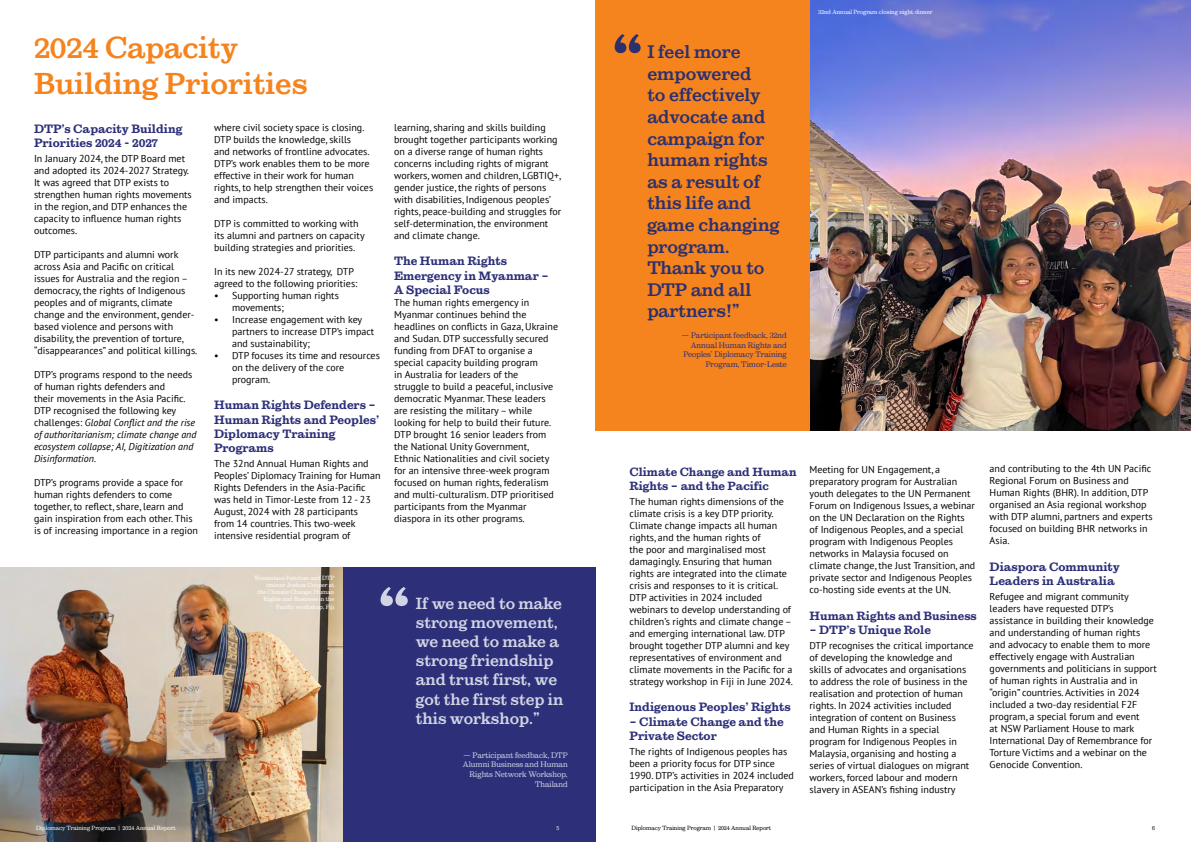
<style>
.page{position:relative;width:1191px;height:842px;background:#fff}
.page>*{position:absolute;margin:0;border:0;box-sizing:border-box;transform-origin:0 0}
.t1{font:700 30px/36px "Sutro";color:#f5841f}
.t2{font:700 18px/21.6px "Sutro";color:#2c306e}
.t3{font:700 16px/19.2px "Sutro";color:#d1d4e3}
.t4{font:800 12px/14.4px "Sutro";color:#2c2f78}
.t5{font:800 11.9px "Sutro";color:#2c2f78}
.t6{font:800 11.8px/14.4px "Sutro";color:#2c2f78}
.t7{font:10px/12px "PT Sans";color:#000}
.t8{font:300 8px/9.6px "Sutro";color:#2c2f78;text-align:right}
.t9{font:300 8px/9.6px "Sutro";color:#d1d4e3;text-align:right}
.t10{font:300 6px/7.2px "Sutro";color:#fff;text-align:right}
.t11{font:300 6px "Sutro";color:#000}
.s1{font-style:italic}
.s2{font-size:12px}
</style>
<div class="page">
<img style="left:0;top:567px;width:343px;height:275px">
<img style="left:809px;top:0;width:382px;height:431px">
<div style="left:343px;top:567px;width:252px;height:275px;background:#2d3079"></div>
<div style="left:595px;top:0;width:214px;height:431px;background:#f5841f"></div>
<svg style="left:380px;top:587px;width:28px;height:19px"></svg>
<svg style="left:614px;top:34px;width:26px;height:19px"></svg>
<h1 class="t1" style="left:34px;top:30px;width:275px">2024 Capacity<br>Building Priorities</h1>
<p class="t4" style="left:34px;top:122px;width:150px">DTP’s Capacity Building<br>Priorities 2024 - 2027</p>
<p class="t7" style="left:34px;top:153px;width:159px">In January 2024, the DTP Board met and adopted its 2024-2027 Strategy.<br>It was agreed that DTP exists to strengthen human rights movements in the region, and DTP enhances the capacity to influence human rights outcomes.</p>
<p class="t7" style="left:34px;top:249px;width:165px">DTP participants and alumni work across Asia and Pacific on critical issues for Australia and the region – democracy, the rights of Indigenous peoples and of migrants, climate change and the environment, gender&shy;based violence and persons with disability, the prevention of torture, “disappearances” and political killings.</p>
<p class="t7" style="left:34px;top:369px;width:164px">DTP’s programs respond to the needs of human rights defenders and<br>their movements in the Asia Pacific.<br>DTP recognised the following key challenges: <span class="s1">Global Conflict and the rise of authoritarianism; climate change and ecosystem collapse; AI, Digitization and Disinformation.</span></p>
<p class="t7" style="left:34px;top:477px;width:165px">DTP’s programs provide a space for human rights defenders to come together, to reflect, share, learn and gain inspiration from each other. This is of increasing importance in a region</p>
<p class="t7" style="left:214px;top:121px;width:161px">where civil society space is closing.<br>DTP builds the knowledge, skills<br>and networks of frontline advocates.<br>DTP’s work enables them to be more effective in their work for human rights, to help strengthen their voices and impacts.</p>
<p class="t7" style="left:214px;top:217px;width:152px">DTP is committed to working with its alumni and partners on capacity building strategies and priorities.</p>
<p class="t7" style="left:214px;top:265px;width:145px">In its new 2024-27 strategy, DTP agreed to the following priorities:</p>
<p class="t7" style="left:232px;top:289px;width:108px;text-indent:-18px">• Supporting human rights movements;</p>
<p class="t7" style="left:232px;top:313px;width:144px;text-indent:-18px">• Increase engagement with key partners to increase DTP’s impact and sustainability;</p>
<p class="t7" style="left:232px;top:349px;width:149px;text-indent:-18px">• DTP focuses its time and resources on the delivery of the core program.</p>
<p class="t4" style="left:214px;top:398px;width:167px">Human Rights Defenders –<br>Human Rights and Peoples’<br>Diplomacy Training<br>Programs</p>
<p class="t7" style="left:214px;top:457px;width:168px">The 32nd Annual Human Rights and Peoples’ Diplomacy Training for Human Rights Defenders in the Asia-Pacific was held in Timor-Leste from 12 - 23<br>August, 2024 with 28 participants from 14 countries. This two-week intensive residential program of</p>
<p class="t10" style="left:254px;top:574px;width:82px">Wensislaus Fatubun and DTP trainer Joshua Cooper at<br>the Climate Change, Human<br>Rights and Business in the<br>Pacific workshop, Fiji</p>
<p class="t7" style="left:394px;top:121px;width:169px">learning, sharing and skills building brought together participants working on a diverse range of human rights concerns including rights of migrant workers, women and children, LGBTIQ+, gender justice, the rights of persons with disabilities, Indigenous peoples’ rights, peace-building and struggles for self-determination, the environment and climate change.</p>
<p class="t4" style="left:394px;top:254px;width:156px">The Human Rights<br>Emergency in Myanmar –<br>A Special Focus</p>
<p class="t7" style="left:394px;top:296px;width:165px">The human rights emergency in Myanmar continues behind the headlines on conflicts in Gaza, Ukraine and Sudan. DTP successfully secured funding from DFAT to organise a special capacity building program<br>in Australia for leaders of the<br>struggle to build a peaceful, inclusive democratic Myanmar. These leaders are resisting the military – while looking for help to build their future.<br>DTP brought 16 senior leaders from the National Unity Government, Ethnic Nationalities and civil society for an intensive three-week program focused on human rights, federalism and multi-culturalism. DTP prioritised participants from the Myanmar diaspora in its other programs.</p>
<h3 class="t3" style="left:416px;top:593px;width:149px">If we need to make strong movement, we need to make a strong friendship and trust first, we got the first step in this workshop.”</h3>
<p class="t9" style="left:463px;top:750px;width:106px">— Participant feedback, DTP<br>Alumni Business and Human<br>Rights Network Workshop,<br>Thailand</p>
<h2 class="t2" style="left:647px;top:41px;width:134px">I feel more empowered<br>to effectively advocate and campaign for human rights as a result of this life and game changing program.<br>Thank you to<br>DTP and all partners!”</h2>
<p class="t8" style="left:681px;top:331px;width:107px">— Participant feedback, 32nd<br>Annual Human Rights and<br>Peoples’ Diplomacy Training<br>Program, Timor-Leste</p>
<p class="t10" style="left:818px;top:8px;width:116px">32nd Annual Program closing night dinner</p>
<p class="t6" style="left:629px;top:464px;width:169px">Climate Change and Human<br>Rights <span class="s2">–</span> and the Pacific</p>
<p class="t7" style="left:629px;top:495px;width:165px">The human rights dimensions of the climate crisis is a key DTP priority.<br>Climate change impacts all human rights, and the human rights of<br>the poor and marginalised most damagingly. Ensuring that human rights are integrated into the climate crisis and responses to it is critical.<br>DTP activities in 2024 included webinars to develop understanding of children’s rights and climate change – and emerging international law. DTP brought together DTP alumni and key representatives of environment and climate movements in the Pacific for a strategy workshop in Fiji in June 2024.</p>
<p class="t4" style="left:629px;top:700px;width:163px">Indigenous Peoples’ Rights</p>
<p class="t4" style="left:629px;top:714px;width:156px">– Climate Change and the<br>Private Sector</p>
<p class="t7" style="left:629px;top:745px;width:166px">The rights of Indigenous peoples has been a priority focus for DTP since 1990. DTP’s activities in 2024 included participation in the Asia Preparatory</p>
<p class="t7" style="left:809px;top:464px;width:167px">Meeting for UN Engagement, a preparatory program for Australian youth delegates to the UN Permanent Forum on Indigenous Issues, a webinar on the UN Declaration on the Rights of Indigenous Peoples, and a special program with Indigenous Peoples networks in Malaysia focused on climate change, the Just Transition, and private sector and Indigenous Peoples co-hosting side events at the UN.</p>
<p class="t5" style="left:809px;top:609px;width:169px">Human Rights and Business</p>
<p class="t5" style="left:809px;top:623px;width:123px">– DTP’s Unique Role</p>
<p class="t7" style="left:809px;top:639px;width:165px">DTP recognises the critical importance of developing the knowledge and skills of advocates and organisations to address the role of business in the realisation and protection of human rights. In 2024 activities included integration of content on Business and Human Rights in a special program for Indigenous Peoples in Malaysia, organising and hosting a series of virtual dialogues on migrant workers, forced labour and modern slavery in ASEAN’s fishing industry</p>
<p class="t7" style="left:989px;top:463px;width:164px">and contributing to the 4th UN Pacific<br>Regional Forum on Business and<br>Human Rights (BHR). In addition, DTP organised an Asia regional workshop with DTP alumni, partners and experts focused on building BHR networks in<br>Asia.</p>
<p class="t4" style="left:989px;top:559px;width:132px">Diaspora Community<br>Leaders in Australia</p>
<p class="t7" style="left:989px;top:590px;width:169px">Refugee and migrant community leaders have requested DTP’s assistance in building their knowledge and understanding of human rights and advocacy to enable them to more effectively engage with Australian governments and politicians in support of human rights in Australia and in “origin” countries. Activities in 2024 included a two-day residential F2F program, a special forum and event<br>at NSW Parliament House to mark International Day of Remembrance for Torture Victims and a webinar on the Genocide Convention.</p>
<p class="t10" style="left:36px;top:825px;width:141px">Diplomacy Training Program | 2024 Annual Report</p>
<p class="t10" style="left:556px;top:825px;width:4px">5</p>
<p class="t11" style="left:631px;top:825px;width:141px">Diplomacy Training Program | 2024 Annual Report</p>
<p class="t11" style="left:1152px;top:825px;width:4px">6</p>
</div>
